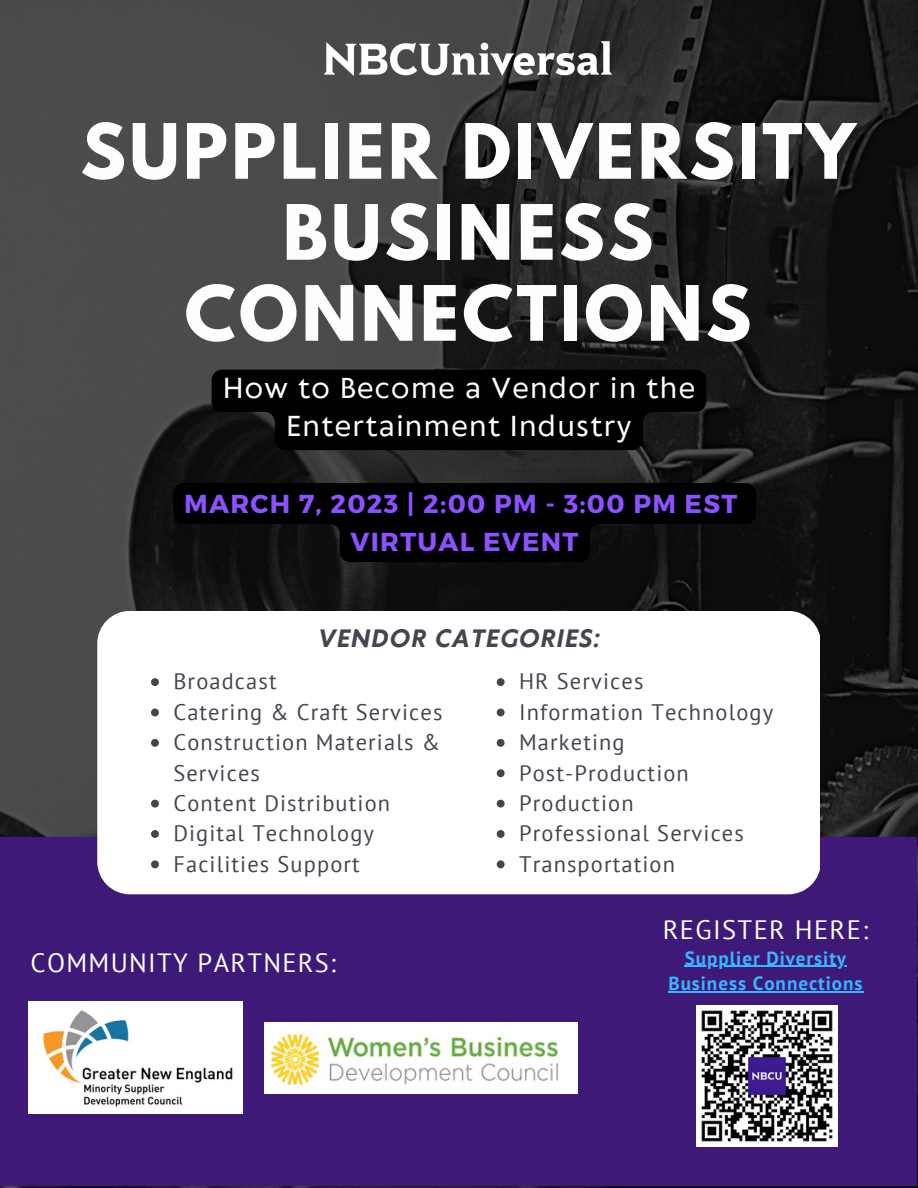
<style>
.page{position:relative;width:918px;height:1188px;background:#fff}
.page>*{position:absolute;margin:0;border:0;box-sizing:border-box;transform-origin:0 0}
.t1{font:700 67.5px/81px "League Spartan";letter-spacing:.05em;color:#fefdff;text-align:center}
.t2{font:27px/38.2px "Klein Text";letter-spacing:.05em;color:#fff;text-align:center}
.t3{font:26.55px "PT Sans";letter-spacing:.05em;color:#fff}
.t4{font:26.4px "PT Sans";letter-spacing:.05em;color:#fff}
.t5{font:700 25.95px/38.2px "Montserrat";letter-spacing:.05em;color:#8c52ff;text-align:center}
.t6{font:italic 700 23.55px "Klein Text";letter-spacing:.05em;color:#43464f}
.t7{font:22.5px/30.3px "PT Sans";letter-spacing:.05em;color:#43464f}
.t8{font:700 19.05px/25.8px "PT Sans";letter-spacing:.05em;color:#38b6ff;text-align:center}
</style>
<div class="page">
<img style="left:0;top:0;width:918px;height:1188px">
<div style="left:0;top:837px;width:917px;height:349px;background:#3e1978"></div>
<svg style="left:97px;top:611px;width:722px;height:283px"></svg>
<img style="left:300px;top:25px;width:335px;height:67px">
<img style="left:264px;top:1022px;width:313px;height:71px">
<img style="left:29px;top:1002px;width:213px;height:111px">
<img style="left:696px;top:1005px;width:141px;height:141px">
<hr style="left:685px;top:966px;width:162px;height:1px;background:#38b6ff">
<hr style="left:668px;top:992px;width:196px;height:1px;background:#38b6ff">
<svg style="left:212px;top:370px;width:494px;height:80px;background:#020202"></svg>
<svg style="left:173px;top:483px;width:583px;height:79px;background:#040404"></svg>
<svg style="left:151px;top:678px;width:8px;height:8px"></svg>
<svg style="left:151px;top:709px;width:8px;height:7px"></svg>
<svg style="left:151px;top:739px;width:8px;height:8px"></svg>
<svg style="left:151px;top:800px;width:8px;height:8px"></svg>
<svg style="left:151px;top:830px;width:8px;height:8px"></svg>
<svg style="left:151px;top:860px;width:8px;height:8px"></svg>
<svg style="left:497px;top:678px;width:8px;height:8px"></svg>
<svg style="left:497px;top:709px;width:8px;height:7px"></svg>
<svg style="left:497px;top:739px;width:8px;height:8px"></svg>
<svg style="left:497px;top:769px;width:8px;height:8px"></svg>
<svg style="left:497px;top:800px;width:8px;height:8px"></svg>
<svg style="left:497px;top:830px;width:8px;height:8px"></svg>
<svg style="left:497px;top:860px;width:8px;height:8px"></svg>
<h1 class="t1" style="left:81px;top:120px;width:776px">SUPPLIER DIVERSITY<br>BUSINESS<br>CONNECTIONS</h1>
<p class="t2" style="left:223px;top:370px;width:473px">How to Become a Vendor in the<br>Entertainment Industry</p>
<p class="t5" style="left:184px;top:483px;width:554px">MARCH 7, 2023 | 2:00 PM - 3:00 PM EST<br>VIRTUAL EVENT</p>
<p class="t6" style="left:318px;top:626px;width:283px">VENDOR CATEGORIES:</p>
<p class="t7" style="left:173px;top:666px;width:271px">Broadcast<br>Catering &amp; Craft Services<br>Construction Materials &amp;<br>Services<br>Content Distribution<br>Digital Technology<br>Facilities Support</p>
<p class="t7" style="left:519px;top:666px;width:256px">HR Services<br>Information Technology<br>Marketing<br>Post-Production<br>Production<br>Professional Services<br>Transportation</p>
<p class="t4" style="left:31px;top:945px;width:307px">COMMUNITY PARTNERS:</p>
<p class="t3" style="left:663px;top:912px;width:207px">REGISTER HERE:</p>
<p class="t8" style="left:668px;top:945px;width:196px">Supplier Diversity<br>Business Connections</p>
</div>
